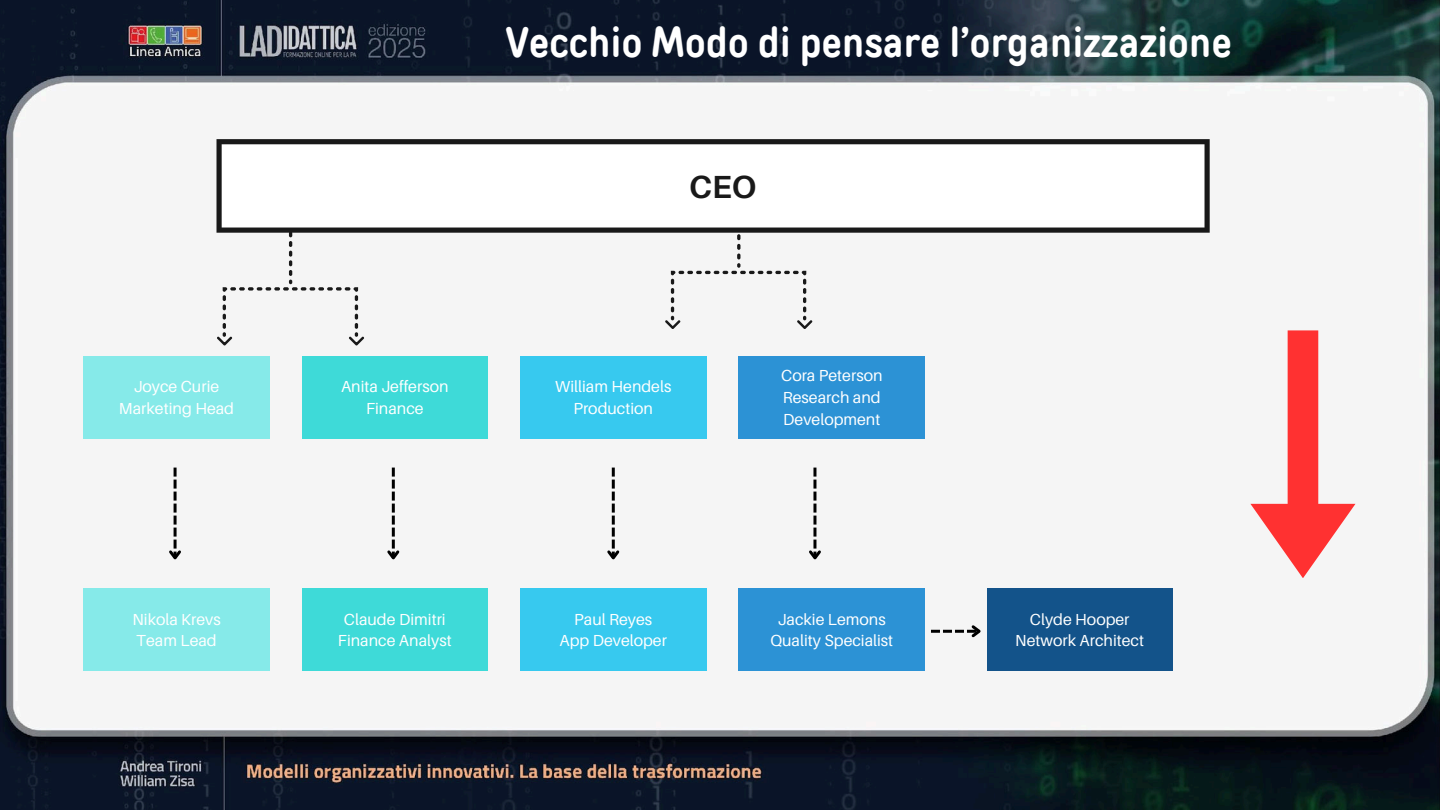
<style>
.page{position:relative;width:1440px;height:810px;background:#fff}
.page>*{position:absolute;margin:0;border:0;box-sizing:border-box;transform-origin:0 0}
.t1{font:700 42px "TT Rounds Condensed";letter-spacing:.01em;color:#fff}
.t2{font:700 32px "Aileron";color:#191919}
.t3{font:16px/21.7px "Aileron";color:#fff;text-align:center}
</style>
<div class="page">
<img style="left:0;top:0;width:1440px;height:810px">
<div style="left:84px;top:356px;width:186px;height:83px;background:#86eae9"></div>
<div style="left:302px;top:356px;width:186px;height:83px;background:#3edad8"></div>
<div style="left:520px;top:356px;width:186px;height:83px;background:#37c9ef"></div>
<div style="left:739px;top:356px;width:186px;height:83px;background:#2c92d5"></div>
<div style="left:987px;top:589px;width:186px;height:82px;background:#13538a"></div>
<div style="left:84px;top:589px;width:186px;height:82px;background:#86eae9"></div>
<div style="left:302px;top:589px;width:186px;height:82px;background:#3edad8"></div>
<div style="left:520px;top:589px;width:186px;height:82px;background:#37c9ef"></div>
<div style="left:739px;top:589px;width:186px;height:82px;background:#2c92d5"></div>
<div style="left:216px;top:204px;width:149px;height:142px;background:#f5f5f5"></div>
<div style="left:664px;top:233px;width:149px;height:96px;background:#f5f5f5"></div>
<svg style="left:217px;top:139px;width:993px;height:94px"></svg>
<svg style="left:806px;top:468px;width:18px;height:95px"></svg>
<svg style="left:605px;top:468px;width:17px;height:95px"></svg>
<svg style="left:385px;top:468px;width:17px;height:95px"></svg>
<svg style="left:166px;top:468px;width:18px;height:95px"></svg>
<svg style="left:1250px;top:330px;width:105px;height:248px"></svg>
<svg style="left:931px;top:623px;width:53px;height:17px"></svg>
<h1 class="t1" style="left:506px;top:14px;width:727px">Vecchio Modo di pensare l’organizzazione</h1>
<h2 class="t2" style="left:689px;top:169px;width:69px">CEO</h2>
<p class="t3" style="left:119px;top:376px;width:117px">Joyce Curie<br>Marketing Head</p>
<p class="t3" style="left:341px;top:376px;width:109px">Anita Jefferson<br>Finance</p>
<p class="t3" style="left:555px;top:376px;width:118px">William Hendels<br>Production</p>
<p class="t3" style="left:781px;top:365px;width:103px;text-align:justify">Cora Peterson Research and Development</p>
<p class="t3" style="left:132px;top:608px;width:90px;text-align:left">Nikola Krevs<br>Team Lead</p>
<p class="t3" style="left:338px;top:608px;width:115px">Claude Dimitri<br>Finance Analyst</p>
<p class="t3" style="left:560px;top:608px;width:109px">Paul Reyes<br>App Developer</p>
<p class="t3" style="left:770px;top:608px;width:124px">Jackie Lemons<br>Quality Specialist</p>
<p class="t3" style="left:1015px;top:608px;width:130px">Clyde Hooper<br>Network Architect</p>
</div>
